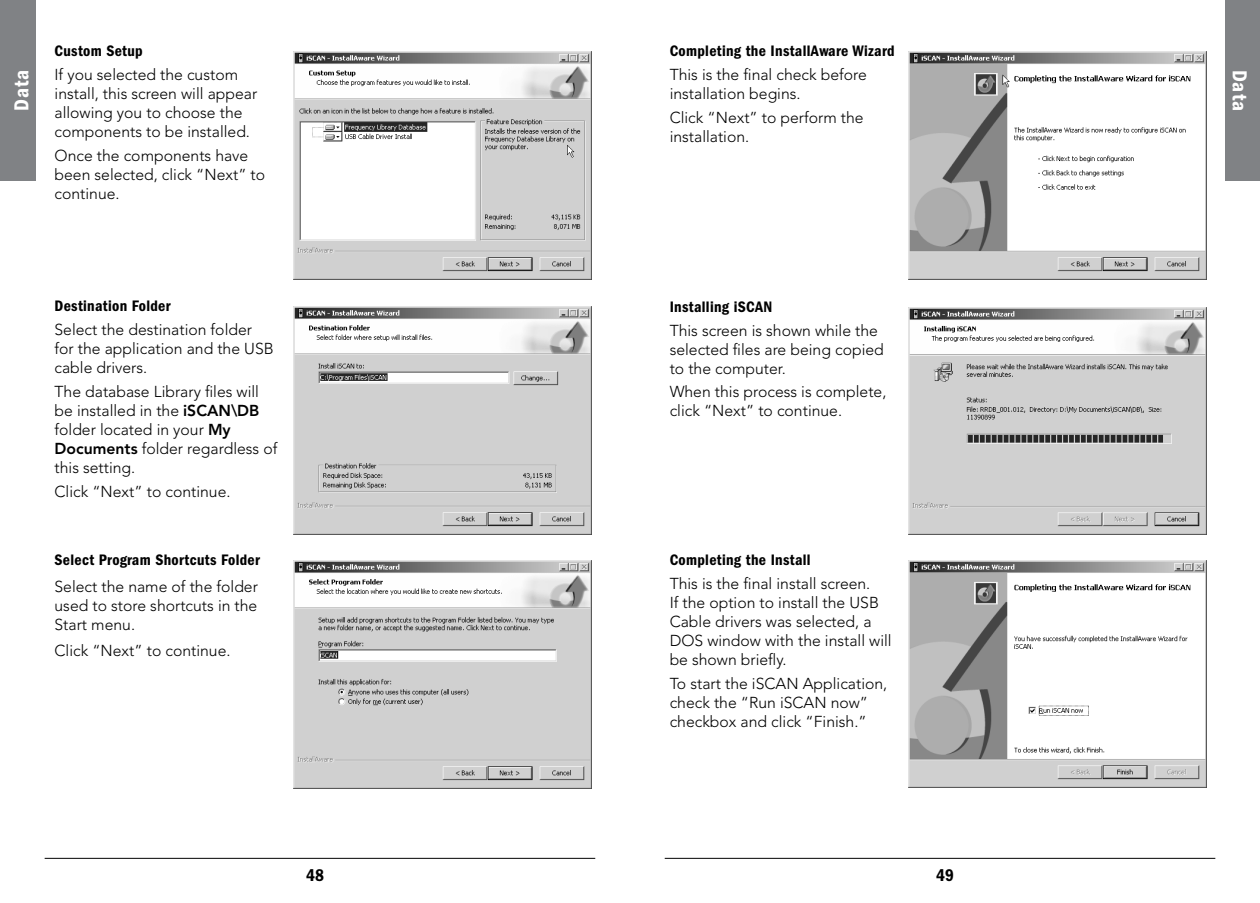
<style>
.page{position:relative;width:1260px;height:903px;background:#fff}
.page>*{position:absolute;margin:0;border:0;box-sizing:border-box;transform-origin:0 0}
.t1{font:600 condensed 21px "Franklin Gothic";letter-spacing:.05em;color:#fff}
.t2{font:600 condensed 17.5px "Franklin Gothic";color:#000}
.t3{font:300 15.75px/18.9px "Avenir";color:#000}
.t4{font:600 condensed 15.75px "Franklin Gothic";letter-spacing:.02em;color:#000}
.s1{font-weight:800}
</style>
<div class="page">
<hr style="left:45px;top:858px;width:550px;height:1px;background:#000">
<div style="left:0;top:0;width:36px;height:181px;background:#808285"></div>
<hr style="left:665px;top:858px;width:550px;height:1px;background:#000">
<div style="left:1225px;top:0;width:35px;height:181px;background:#808285"></div>
<img style="left:294px;top:52px;width:297px;height:227px">
<img style="left:294px;top:307px;width:297px;height:227px">
<img style="left:294px;top:561px;width:297px;height:227px">
<img style="left:909px;top:52px;width:297px;height:227px">
<img style="left:909px;top:307px;width:297px;height:227px">
<img style="left:909px;top:560px;width:297px;height:228px">
<h1 class="t1" style="left:10px;top:111px;width:43px;rotate:-90deg">Data</h1>
<p class="t4" style="left:55px;top:42px;width:90px">Custom Setup</p>
<p class="t3" style="left:55px;top:65px;width:204px">If you selected the custom install, this screen will appear allowing you to choose the components to be installed.</p>
<p class="t3" style="left:55px;top:146px;width:212px">Once the components have been selected, click “Next” to continue.</p>
<p class="t4" style="left:55px;top:297px;width:118px">Destination Folder</p>
<p class="t3" style="left:55px;top:320px;width:221px">Select the destination folder for the application and the USB cable drivers.</p>
<p class="t3" style="left:55px;top:382px;width:224px">The database Library files will be installed in the <span class="s1">iSCAN\DB </span>folder located in your <span class="s1">My<br>Documents</span> folder regardless of this setting.</p>
<p class="t3" style="left:55px;top:482px;width:177px">Click “Next” to continue.</p>
<p class="t4" style="left:55px;top:551px;width:207px">Select Program Shortcuts Folder</p>
<p class="t3" style="left:55px;top:577px;width:205px;text-align:justify">Select the name of the folder used to store shortcuts in the Start menu.</p>
<p class="t3" style="left:55px;top:641px;width:177px">Click “Next” to continue.</p>
<p class="t2" style="left:306px;top:865px;width:19px">48</p>
<p class="t4" style="left:670px;top:42px;width:227px">Completing the InstallAware Wizard</p>
<p class="t3" style="left:670px;top:65px;width:199px">This is the final check before installation begins.</p>
<p class="t3" style="left:670px;top:108px;width:196px">Click “Next” to perform the installation.</p>
<p class="t4" style="left:670px;top:298px;width:104px">Installing iSCAN</p>
<p class="t3" style="left:670px;top:321px;width:216px">This screen is shown while the selected files are being copied to the computer.</p>
<p class="t3" style="left:670px;top:383px;width:218px">When this process is complete, click “Next” to continue.</p>
<p class="t4" style="left:670px;top:551px;width:143px">Completing the Install</p>
<p class="t3" style="left:670px;top:574px;width:224px">This is the final install screen.<br>If the option to install the USB<br>Cable drivers was selected, a<br>DOS window with the install will be shown briefly.</p>
<p class="t3" style="left:670px;top:674px;width:219px">To start the iSCAN Application, check the “Run iSCAN now” checkbox and click “Finish.”</p>
<p class="t2" style="left:936px;top:866px;width:19px">49</p>
<h1 class="t1" style="left:1252px;top:70px;width:43px;rotate:90deg">Data</h1>
</div>
